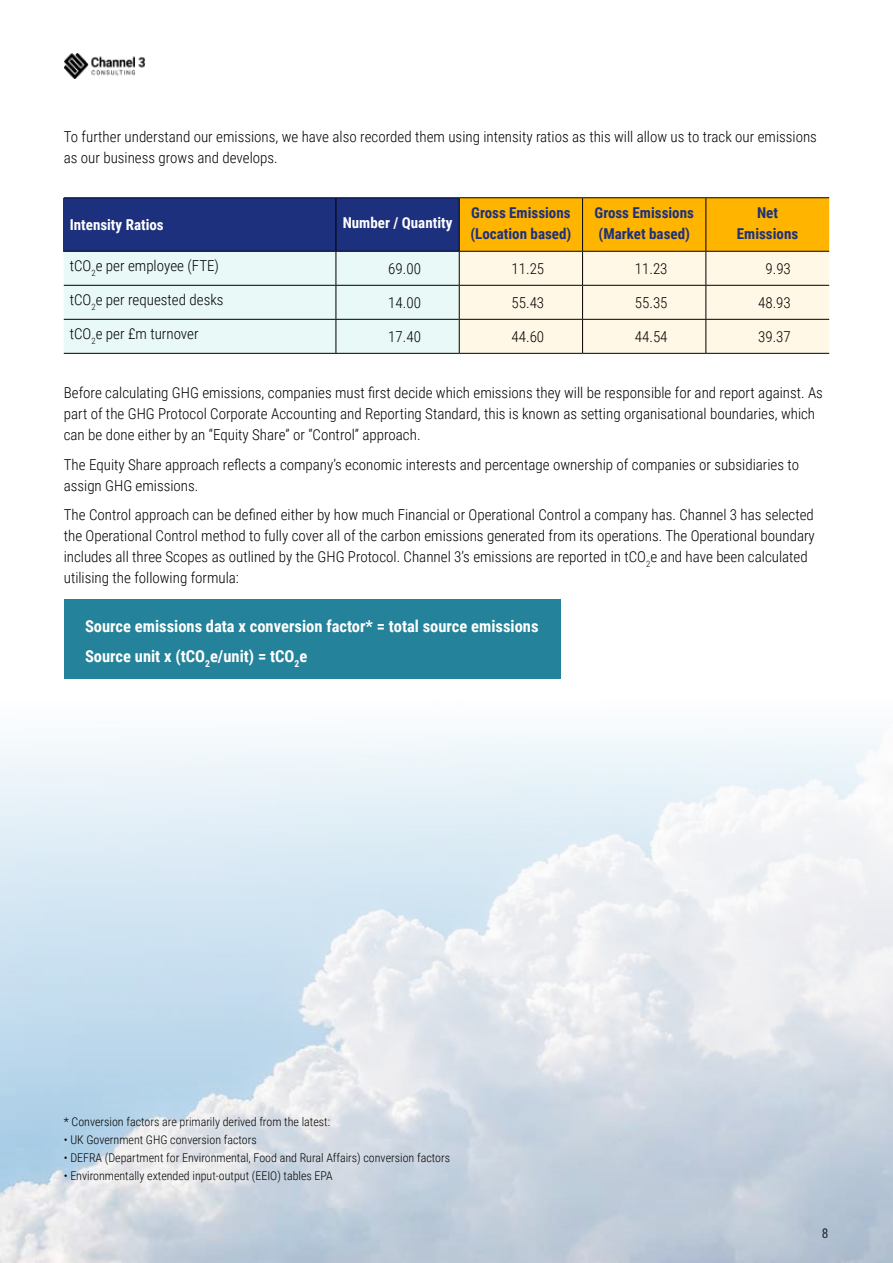
<style>
.page{position:relative;width:893px;height:1263px;background:#fff}
.page>*{position:absolute;margin:0;border:0;box-sizing:border-box;transform-origin:0 0}
.t1{font:700 16.5px/29.5px "Roboto Condensed";color:#fff}
.t2{font:300 15px/21px "Roboto Condensed";color:#000}
.t3{font:700 15px/21px "Roboto Condensed";color:#1d307d}
.t4{font:700 15px "Roboto Condensed";color:#fff}
.t5{font:13.5px "Roboto Condensed";color:#000}
.t6{font:300 12px "Roboto Condensed";color:#000}
</style>
<div class="page">
<div style="left:64px;top:599px;width:496px;height:80px;background:#24829a"></div>
<svg style="left:64px;top:198px;width:765px;height:155px;background:#ccc7b1"></svg>
<hr style="left:64px;top:197px;width:272px;height:1px;background:#000">
<hr style="left:336px;top:197px;width:123px;height:1px;background:#000">
<hr style="left:459px;top:197px;width:124px;height:1px;background:#000">
<hr style="left:583px;top:197px;width:123px;height:1px;background:#000">
<hr style="left:706px;top:197px;width:123px;height:1px;background:#000">
<hr style="left:64px;top:251px;width:272px;height:1px;background:#000">
<hr style="left:336px;top:251px;width:123px;height:1px;background:#000">
<hr style="left:459px;top:251px;width:124px;height:1px;background:#000">
<hr style="left:583px;top:251px;width:123px;height:1px;background:#000">
<hr style="left:706px;top:251px;width:123px;height:1px;background:#000">
<hr style="left:64px;top:285px;width:272px;height:1px;background:#000">
<hr style="left:336px;top:285px;width:123px;height:1px;background:#000">
<hr style="left:459px;top:285px;width:124px;height:1px;background:#000">
<hr style="left:64px;top:319px;width:272px;height:1px;background:#000">
<hr style="left:336px;top:319px;width:123px;height:1px;background:#000">
<hr style="left:459px;top:319px;width:124px;height:1px;background:#000">
<hr style="left:64px;top:353px;width:272px;height:1px;background:#000">
<hr style="left:336px;top:353px;width:123px;height:1px;background:#000">
<hr style="left:459px;top:353px;width:124px;height:1px;background:#000">
<hr style="left:583px;top:285px;width:123px;height:1px;background:#000">
<hr style="left:706px;top:285px;width:123px;height:1px;background:#000">
<hr style="left:583px;top:319px;width:123px;height:1px;background:#000">
<hr style="left:706px;top:319px;width:123px;height:1px;background:#000">
<hr style="left:583px;top:353px;width:123px;height:1px;background:#000">
<hr style="left:706px;top:353px;width:123px;height:1px;background:#000">
<hr style="left:336px;top:198px;width:1px;height:53px;background:#000">
<hr style="left:459px;top:198px;width:1px;height:53px;background:#000">
<hr style="left:582px;top:198px;width:1px;height:53px;background:#000">
<hr style="left:705px;top:198px;width:1px;height:53px;background:#000">
<hr style="left:336px;top:252px;width:1px;height:33px;background:#000">
<hr style="left:459px;top:252px;width:1px;height:33px;background:#000">
<hr style="left:582px;top:252px;width:1px;height:33px;background:#000">
<hr style="left:705px;top:252px;width:1px;height:33px;background:#000">
<hr style="left:336px;top:286px;width:1px;height:33px;background:#000">
<hr style="left:459px;top:286px;width:1px;height:33px;background:#000">
<hr style="left:582px;top:286px;width:1px;height:33px;background:#000">
<hr style="left:705px;top:286px;width:1px;height:33px;background:#000">
<hr style="left:336px;top:320px;width:1px;height:33px;background:#000">
<hr style="left:459px;top:320px;width:1px;height:33px;background:#000">
<hr style="left:582px;top:320px;width:1px;height:33px;background:#000">
<hr style="left:705px;top:320px;width:1px;height:33px;background:#000">
<img style="left:64px;top:54px;width:81px;height:24px">
<p class="t2" style="left:64px;top:126px;width:755px">To further understand our emissions, we have also recorded them using intensity ratios as this will allow us to track our emissions as our business grows and develops.</p>
<p class="t4" style="left:70px;top:214px;width:95px">Intensity Ratios</p>
<p class="t4" style="left:343px;top:212px;width:111px">Number / Quantity</p>
<p class="t3" style="left:470px;top:201px;width:102px">Gross Emissions (Location based)</p>
<p class="t3" style="left:595px;top:201px;width:101px">Gross Emissions (Market based)</p>
<p class="t3" style="left:737px;top:201px;width:63px;text-align:center">Net<br>Emissions</p>
<p class="t2" style="left:70px;top:255px;width:151px">tCO<sub>2</sub>e per employee (FTE)</p>
<p class="t2" style="left:388px;top:257px;width:34px">69.00</p>
<p class="t2" style="left:511px;top:257px;width:34px">11.25</p>
<p class="t2" style="left:635px;top:257px;width:34px">11.23</p>
<p class="t2" style="left:765px;top:257px;width:27px">9.93</p>
<p class="t2" style="left:70px;top:289px;width:155px">tCO<sub>2</sub>e per requested desks</p>
<p class="t2" style="left:388px;top:292px;width:34px">14.00</p>
<p class="t2" style="left:511px;top:292px;width:34px">55.43</p>
<p class="t2" style="left:635px;top:292px;width:34px">55.35</p>
<p class="t2" style="left:758px;top:292px;width:34px">48.93</p>
<p class="t2" style="left:70px;top:323px;width:130px">tCO<sub>2</sub>e per £m turnover</p>
<p class="t2" style="left:388px;top:326px;width:34px">17.40</p>
<p class="t2" style="left:511px;top:326px;width:34px">44.60</p>
<p class="t2" style="left:635px;top:326px;width:34px">44.54</p>
<p class="t2" style="left:758px;top:326px;width:34px">39.37</p>
<p class="t2" style="left:64px;top:382px;width:761px">Before calculating GHG emissions, companies must first decide which emissions they will be responsible for and report against. As part of the GHG Protocol Corporate Accounting and Reporting Standard, this is known as setting organisational boundaries, which can be done either by an “Equity Share” or “Control” approach.</p>
<p class="t2" style="left:64px;top:453px;width:737px">The Equity Share approach reflects a company’s economic interests and percentage ownership of companies or subsidiaries to assign GHG emissions.</p>
<p class="t2" style="left:64px;top:504px;width:753px">The Control approach can be defined either by how much Financial or Operational Control a company has. Channel 3 has selected the Operational Control method to fully cover all of the carbon emissions generated from its operations. The Operational boundary includes all three Scopes as outlined by the GHG Protocol. Channel 3’s emissions are reported in tCO<sub>2</sub>e and have been calculated utilising the following formula:</p>
<p class="t1" style="left:85px;top:611px;width:455px">Source emissions data x conversion factor* = total source emissions<br>Source unit x (tCO<sub>2</sub>e/unit) = tCO<sub>2</sub>e</p>
<p class="t6" style="left:64px;top:1114px;width:268px">* Conversion factors are primarily derived from the latest:</p>
<p class="t6" style="left:64px;top:1132px;width:194px">• UK Government GHG conversion factors</p>
<p class="t6" style="left:64px;top:1150px;width:388px">• DEFRA (Department for Environmental, Food and Rural Affairs) conversion factors</p>
<p class="t6" style="left:64px;top:1168px;width:271px">• Environmentally extended input-output (EEIO) tables EPA</p>
<p class="t5" style="left:821px;top:1223px;width:8px">8</p>
</div>
